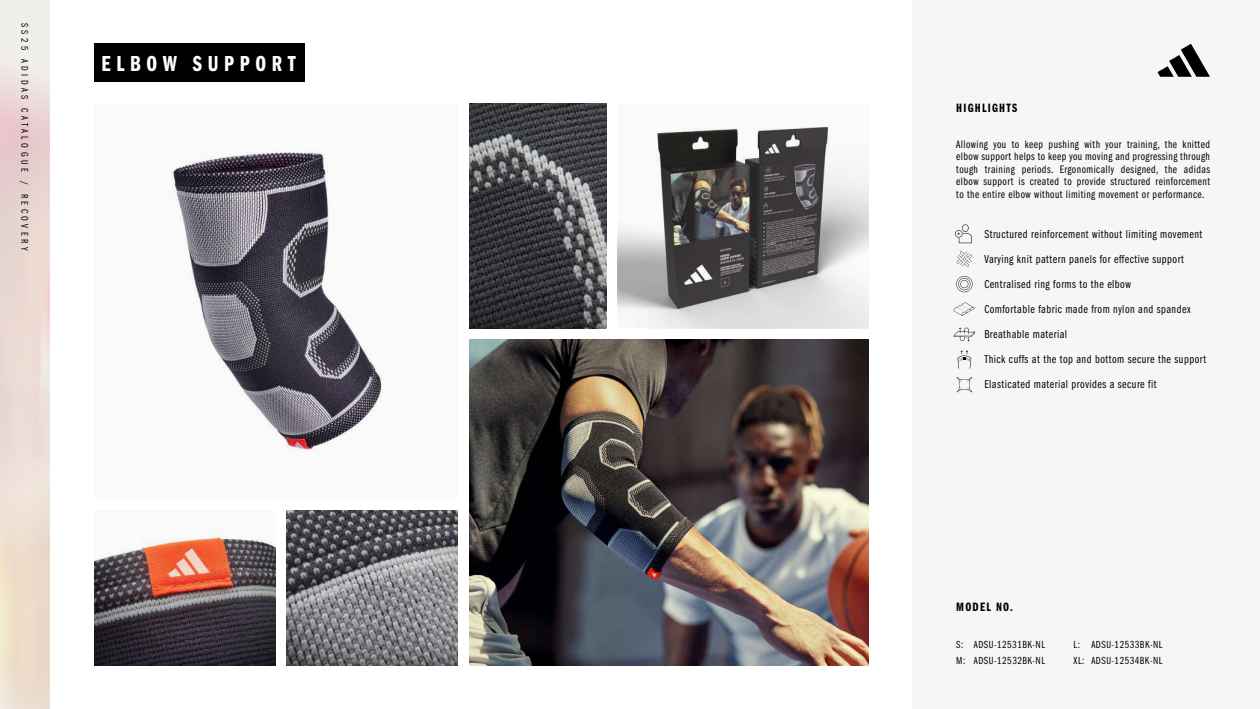
<style>
.page{position:relative;width:1260px;height:709px;background:#fff}
.page>*{position:absolute;margin:0;border:0;box-sizing:border-box;transform-origin:0 0}
.t1{font:22.5px "ITC Franklin Gothic Std Dm Cp";letter-spacing:.25em;color:#fff}
.t2{font:12.5px "ITC Franklin Gothic Std Dm Cp";letter-spacing:.1em;color:#000}
.t3{font:11.88px/25px "ITC Franklin Gothic Std Bk Cp";letter-spacing:.04em;color:#000}
.t4{font:11.25px/12.5px "ITC Franklin Gothic Std Bk Cp";letter-spacing:.04em;color:#000;text-align:justify}
.t5{font:10.62px/16.9px "ITC Franklin Gothic Std Bk Cp";letter-spacing:.05em;color:#000}
.t6{font:10px "ITC Franklin Gothic Std Bk Cp";letter-spacing:.35em;color:#000}
</style>
<div class="page">
<svg style="left:0;top:0;width:50px;height:709px;fill:#ecdcd3"></svg>
<div style="left:912px;top:0;width:348px;height:709px;background:#f6f6f6"></div>
<svg style="left:1158px;top:44px;width:52px;height:33px"></svg>
<svg style="left:955px;top:224px;width:17px;height:19px"></svg>
<svg style="left:957px;top:251px;width:15px;height:15px"></svg>
<svg style="left:954px;top:327px;width:21px;height:14px"></svg>
<svg style="left:958px;top:350px;width:13px;height:19px"></svg>
<svg style="left:957px;top:377px;width:15px;height:15px"></svg>
<svg style="left:953px;top:302px;width:22px;height:14px"></svg>
<svg style="left:956px;top:276px;width:16px;height:16px"></svg>
<img style="left:469px;top:339px;width:399px;height:326px">
<img style="left:170px;top:151px;width:212px;height:299px">
<img style="left:94px;top:529px;width:181px;height:136px">
<img style="left:469px;top:104px;width:138px;height:224px">
<img style="left:287px;top:510px;width:171px;height:155px">
<img style="left:618px;top:126px;width:250px;height:202px">
<div style="left:94px;top:44px;width:210px;height:38px;background:#000"></div>
<p class="t6" style="left:30px;top:23px;width:229px;rotate:90deg">SS25 ADIDAS CATALOGUE / RECOVERY</p>
<p class="t6" style="left:30px;top:194px;width:52px;rotate:90deg">B NCH S</p>
<h1 class="t1" style="left:102px;top:51px;width:196px">ELBOW SUPPORT</h1>
<p class="t2" style="left:956px;top:101px;width:63px">HIGHLIGHTS</p>
<p class="t4" style="left:956px;top:138px;width:255px">Allowing you to keep pushing with your training, the knitted elbow support helps to keep you moving and progressing through tough training periods. Ergonomically designed, the adidas elbow support is created to provide structured reinforcement to the entire elbow without limiting movement or performance.</p>
<p class="t3" style="left:984px;top:222px;width:223px">Structured reinforcement without limiting movement Varying knit pattern panels for effective support Centralised ring forms to the elbow<br>Comfortable fabric made from nylon and spandex Breathable material<br>Thick cuffs at the top and bottom secure the support Elasticated material provides a secure fit</p>
<p class="t2" style="left:956px;top:600px;width:58px">MODEL NO.</p>
<p class="t5" style="left:956px;top:636px;width:90px">S: ADSU-12531BK-NL<br>M: ADSU-12532BK-NL</p>
<p class="t5" style="left:1074px;top:636px;width:90px">L: ADSU-12533BK-NL<br>XL: ADSU-12534BK-NL</p>
</div>
